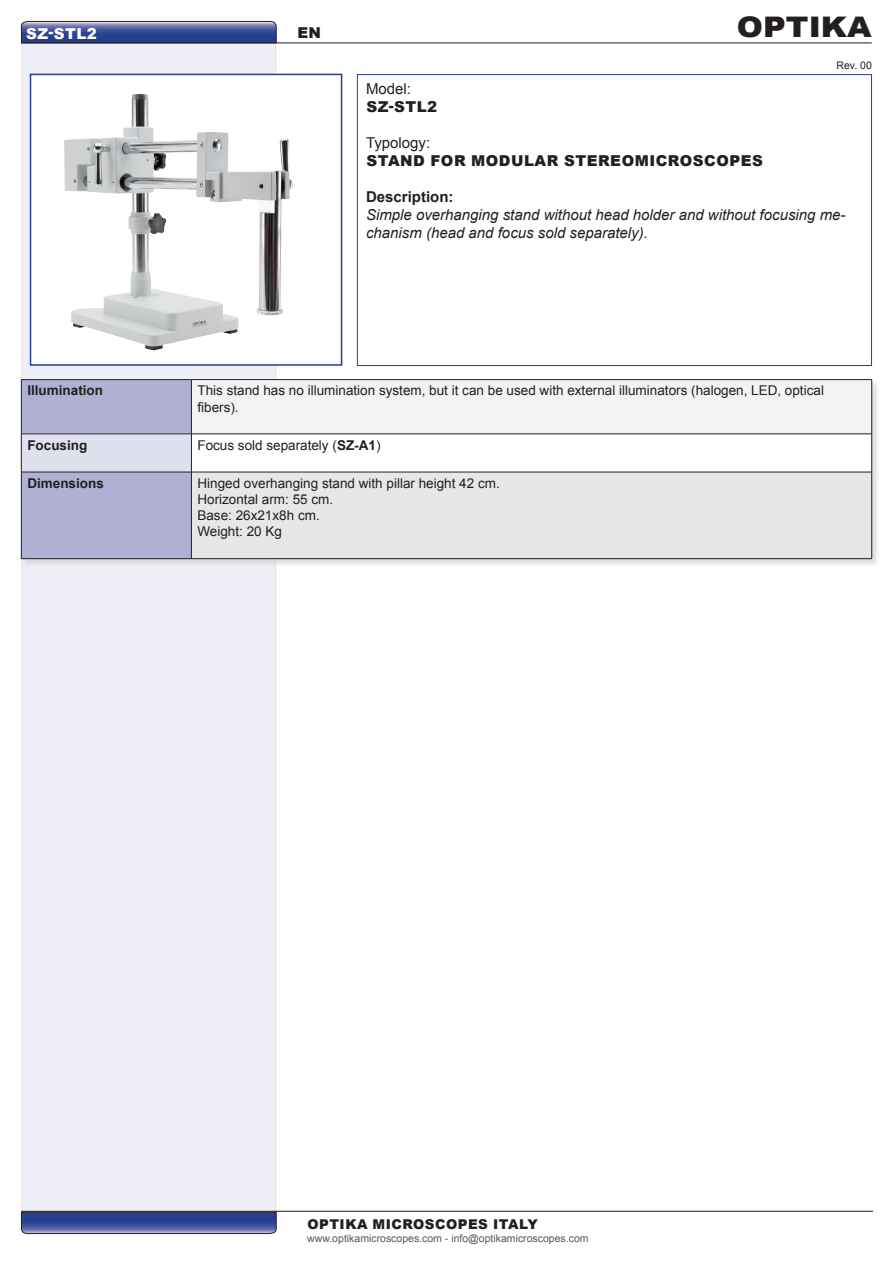
<style>
.page{position:relative;width:893px;height:1263px;background:#fff}
.page>*{position:absolute;margin:0;border:0;box-sizing:border-box;transform-origin:0 0}
.t1{font:900 28.35px "Arial";color:#231f20;scale:1.11 1}
.t2{font:italic 15px/18px "Arial";color:#231f20}
.t3{font:900 15px "Arial";letter-spacing:.035em;color:#231f20}
.t4{font:15px "Arial";color:#231f20}
.t5{font:700 15px "Arial";color:#231f20}
.t6{font:900 15px "Arial";letter-spacing:.035em;color:#fff}
.t7{font:13.5px/16.2px "Arial";color:#231f20}
.t8{font:700 13.5px "Arial";color:#231f20}
.t9{font:900 13.5px "Arial";letter-spacing:.035em;color:#231f20}
.t10{font:10.5px "Arial";color:#57585a}
.t11{font:10.5px "Arial";color:#231f20}
.s1{font-weight:700}
</style>
<div class="page">
<div style="left:21px;top:42px;width:255px;height:1171px;background:#eff0f7;border:2px solid #e6e7e9"></div>
<svg style="left:21px;top:21px;width:256px;height:22px;background:#4b5996"></svg>
<hr style="left:21px;top:43px;width:851px;height:1px;background:#231f20">
<div style="left:21px;top:379px;width:859px;height:189px;background:#d1d2d4;opacity:.75"></div>
<div style="left:22px;top:380px;width:169px;height:178px;background:#afb0d2"></div>
<div style="left:191px;top:380px;width:681px;height:54px;background:#f2f3f4"></div>
<div style="left:21px;top:434px;width:170px;height:38px;background:#e0e1ee"></div>
<div style="left:191px;top:434px;width:681px;height:38px;background:#fff"></div>
<div style="left:191px;top:472px;width:681px;height:87px;background:#e6e7e9"></div>
<hr style="left:21px;top:379px;width:170px;height:1px;background:#231f20">
<hr style="left:21px;top:380px;width:1px;height:54px;background:#231f20">
<hr style="left:191px;top:379px;width:681px;height:1px;background:#231f20">
<hr style="left:191px;top:380px;width:1px;height:54px;background:#231f20">
<hr style="left:871px;top:380px;width:1px;height:54px;background:#231f20">
<hr style="left:21px;top:434px;width:170px;height:1px;background:#231f20">
<hr style="left:21px;top:434px;width:1px;height:38px;background:#231f20">
<hr style="left:191px;top:434px;width:681px;height:1px;background:#231f20">
<hr style="left:191px;top:434px;width:1px;height:38px;background:#231f20">
<hr style="left:871px;top:434px;width:1px;height:38px;background:#231f20">
<hr style="left:21px;top:472px;width:170px;height:1px;background:#231f20">
<hr style="left:21px;top:472px;width:1px;height:87px;background:#231f20">
<hr style="left:191px;top:472px;width:681px;height:1px;background:#231f20">
<hr style="left:191px;top:472px;width:1px;height:87px;background:#231f20">
<hr style="left:871px;top:472px;width:1px;height:87px;background:#231f20">
<hr style="left:21px;top:558px;width:170px;height:1px;background:#231f20">
<hr style="left:191px;top:558px;width:681px;height:1px;background:#231f20">
<div style="left:357px;top:74px;width:515px;height:292px;border:1px solid #253f8e"></div>
<hr style="left:21px;top:1211px;width:852px;height:1px;background:#231f20">
<svg style="left:21px;top:1212px;width:256px;height:22px;background:#435393"></svg>
<div style="left:31px;top:74px;width:311px;height:291px;background:#fff"></div>
<img style="left:64px;top:94px;width:175px;height:256px">
<div style="left:30px;top:74px;width:312px;height:292px;border:2px solid #253f8e"></div>
<p class="t6" style="left:26px;top:22px;width:72px">SZ-STL2</p>
<p class="t3" style="left:298px;top:21px;width:25px">EN</p>
<p class="t1" style="left:737px;top:7px;width:123px">OPTIKA</p>
<p class="t11" style="left:836px;top:58px;width:37px">Rev. 00</p>
<p class="t4" style="left:366px;top:79px;width:47px">Model:</p>
<p class="t3" style="left:366px;top:96px;width:72px">SZ-STL2</p>
<p class="t4" style="left:366px;top:133px;width:66px">Typology:</p>
<p class="t3" style="left:366px;top:150px;width:398px">STAND FOR MODULAR STEREOMICROSCOPES</p>
<p class="t5" style="left:366px;top:186px;width:89px">Description:</p>
<p class="t2" style="left:366px;top:206px;width:481px">Simple overhanging stand without head holder and without focusing me&shy;chanism (head and focus sold separately).</p>
<p class="t8" style="left:27px;top:381px;width:77px">Illumination</p>
<p class="t7" style="left:197px;top:382px;width:628px">This stand has no illumination system, but it can be used with external illuminators (halogen, LED, optical fibers).</p>
<p class="t8" style="left:27px;top:435px;width:62px">Focusing</p>
<p class="t7" style="left:197px;top:437px;width:185px">Focus sold separately (<span class="s1">SZ-A1</span>)</p>
<p class="t8" style="left:27px;top:474px;width:78px">Dimensions</p>
<p class="t7" style="left:197px;top:475px;width:304px">Hinged overhanging stand with pillar height 42 cm.</p>
<p class="t7" style="left:197px;top:491px;width:137px">Horizontal arm: 55 cm.</p>
<p class="t7" style="left:197px;top:507px;width:124px">Base: 26x21x8h cm.</p>
<p class="t7" style="left:197px;top:523px;width:86px">Weight: 20 Kg</p>
<p class="t9" style="left:307px;top:1214px;width:232px">OPTIKA MICROSCOPES ITALY</p>
<p class="t10" style="left:307px;top:1231px;width:283px">www.optikamicroscopes.com - info@optikamicroscopes.com</p>
</div>
